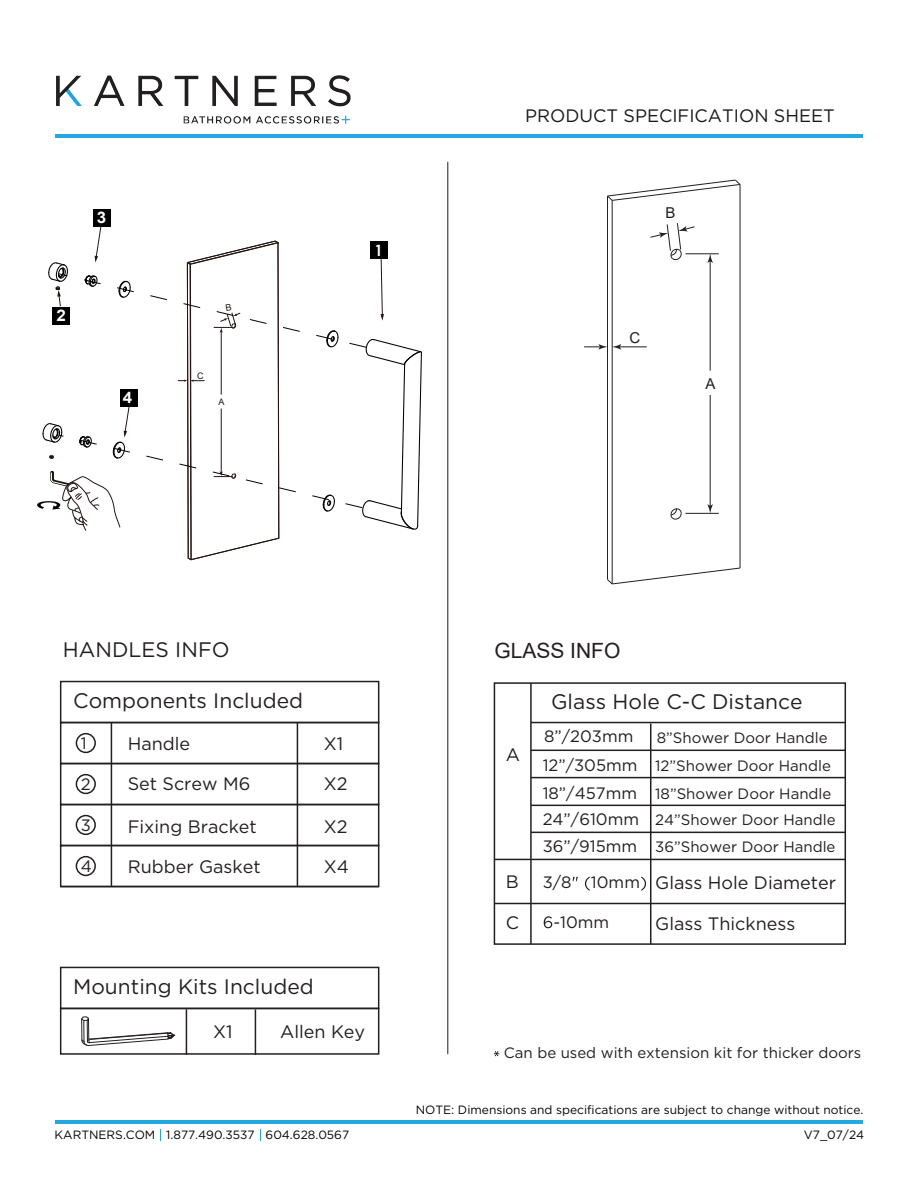
<style>
.page{position:relative;width:918px;height:1188px;background:#fff}
.page>*{position:absolute;margin:0;border:0;box-sizing:border-box;transform-origin:0 0}
.t1{font:21px "Gotham";color:#231f20}
.t2{font:21px "Arial";color:#231f20}
.t3{font:18px "Gotham";color:#231f20}
.t4{font:18px "Gotham";color:#181817}
.t5{font:16.5px/28px "Gotham";color:#231f20}
.t6{font:700 15.9px "Arial";color:#fff;scale:1.07 1}
.t7{font:600 15.9px "Barlow Condensed";color:#fff;scale:1.07 1}
.t8{font:15px/28px "Gotham";color:#231f20}
.t9{font:15px "Gotham";color:#211e1e}
.t10{font:15px "Arial";color:#231f20}
.t11{font:12px "Gotham";color:#030303}
.t12{font:9px "Arial";color:#211613}
.s1{font-size:16.5px}
</style>
<div class="page">
<div style="left:60px;top:681px;width:319px;height:42px;border:2px solid #231f20"></div>
<div style="left:60px;top:722px;width:319px;height:42px;border:2px solid #231f20"></div>
<div style="left:60px;top:763px;width:319px;height:42px;border:2px solid #231f20"></div>
<div style="left:60px;top:804px;width:319px;height:42px;border:2px solid #231f20"></div>
<div style="left:60px;top:845px;width:319px;height:42px;border:2px solid #231f20"></div>
<hr style="left:61px;top:886px;width:318px;height:1px;background:#231f20">
<svg style="left:81px;top:1016px;width:94px;height:30px"></svg>
<hr style="left:297px;top:723px;width:1px;height:163px;background:#231f20">
<hr style="left:111px;top:723px;width:1px;height:163px;background:#231f20">
<div style="left:60px;top:967px;width:319px;height:42px;border:2px solid #231f20"></div>
<div style="left:60px;top:1008px;width:319px;height:47px;border:2px solid #231f20"></div>
<hr style="left:255px;top:1009px;width:1px;height:46px;background:#231f20">
<hr style="left:186px;top:1009px;width:1px;height:46px;background:#231f20">
<div style="left:76px;top:733px;width:20px;height:20px;border:2px solid #231f20;border-radius:50%"></div>
<div style="left:76px;top:774px;width:20px;height:20px;border:2px solid #231f20;border-radius:50%"></div>
<div style="left:76px;top:815px;width:20px;height:20px;border:2px solid #231f20;border-radius:50%"></div>
<div style="left:76px;top:856px;width:20px;height:20px;border:2px solid #231f20;border-radius:50%"></div>
<svg style="left:573px;top:877px;width:17px;height:14px"></svg>
<svg style="left:641px;top:877px;width:5px;height:14px"></svg>
<svg style="left:544px;top:916px;width:8px;height:12px"></svg>
<hr style="left:530px;top:683px;width:2px;height:261px;background:#231f20">
<hr style="left:650px;top:724px;width:1px;height:220px;background:#231f20">
<svg style="left:607px;top:567px;width:134px;height:18px"></svg>
<hr style="left:607px;top:196px;width:1px;height:384px;background:#231f20">
<hr style="left:612px;top:200px;width:1px;height:384px;background:#231f20">
<hr style="left:740px;top:184px;width:1px;height:384px;background:#231f20">
<svg style="left:607px;top:179px;width:134px;height:22px"></svg>
<hr style="left:686px;top:513px;width:33px;height:1px;background:#231f20">
<hr style="left:710px;top:260px;width:1px;height:111px;background:#231f20">
<svg style="left:707px;top:254px;width:6px;height:9px"></svg>
<hr style="left:710px;top:395px;width:1px;height:112px;background:#231f20">
<svg style="left:707px;top:504px;width:6px;height:9px"></svg>
<svg style="left:584px;top:344px;width:63px;height:6px"></svg>
<hr style="left:686px;top:253px;width:33px;height:1px;background:#231f20">
<svg style="left:670px;top:508px;width:12px;height:12px"></svg>
<svg style="left:650px;top:223px;width:45px;height:37px"></svg>
<div style="left:494px;top:682px;width:352px;height:263px;border:2px solid #231f20"></div>
<hr style="left:531px;top:722px;width:315px;height:1px;background:#231f20">
<hr style="left:531px;top:750px;width:315px;height:1px;background:#231f20">
<hr style="left:531px;top:777px;width:315px;height:1px;background:#231f20">
<hr style="left:531px;top:805px;width:315px;height:1px;background:#231f20">
<hr style="left:531px;top:832px;width:315px;height:1px;background:#231f20">
<hr style="left:495px;top:859px;width:351px;height:1px;background:#231f20">
<hr style="left:495px;top:903px;width:351px;height:1px;background:#231f20">
<hr style="left:448px;top:162px;width:1px;height:892px;background:#231f20">
<svg style="left:494px;top:1051px;width:5px;height:5px"></svg>
<div style="left:93px;top:209px;width:17px;height:18px;background:#000"></div>
<hr style="left:56px;top:1120px;width:807px;height:4px;background:#23a8e0">
<hr style="left:55px;top:134px;width:808px;height:4px;background:#23a8e0">
<img style="left:56px;top:76px;width:295px;height:48px">
<svg style="left:37px;top:223px;width:385px;height:338px"></svg>
<p class="t6" style="left:97px;top:206px;width:10px">3</p>
<p class="t6" style="left:56px;top:304px;width:10px">2</p>
<p class="t6" style="left:123px;top:386px;width:10px">4</p>
<p class="t12" style="left:197px;top:370px;width:8px">C</p>
<p class="t12" style="left:219px;top:396px;width:8px">A</p>
<p class="t7" style="left:376px;top:240px;width:6px">1</p>
<p class="t4" style="left:525px;top:105px;width:311px">PRODUCT SPECIFICATION SHEET</p>
<p class="t10" style="left:665px;top:203px;width:12px">B</p>
<p class="t10" style="left:629px;top:328px;width:12px">C</p>
<p class="t10" style="left:706px;top:374px;width:12px">A</p>
<h1 class="t1" style="left:63px;top:638px;width:168px">HANDLES INFO</h1>
<h1 class="t1" style="left:73px;top:689px;width:231px">Components Included</h1>
<p class="t5" style="left:81px;top:729px;width:7px">1</p>
<p class="t5" style="left:81px;top:770px;width:11px">2</p>
<p class="t5" style="left:81px;top:811px;width:12px">3</p>
<p class="t5" style="left:81px;top:852px;width:13px">4</p>
<p class="t3" style="left:128px;top:734px;width:64px">Handle</p>
<p class="t3" style="left:128px;top:774px;width:124px">Set Screw M6</p>
<p class="t3" style="left:128px;top:817px;width:131px">Fixing Bracket</p>
<p class="t3" style="left:128px;top:857px;width:135px">Rubber Gasket</p>
<p class="t3" style="left:324px;top:734px;width:21px">X1</p>
<p class="t3" style="left:324px;top:774px;width:25px">X2</p>
<p class="t3" style="left:324px;top:817px;width:25px">X2</p>
<p class="t3" style="left:324px;top:857px;width:27px">X4</p>
<h1 class="t1" style="left:73px;top:975px;width:242px">Mounting Kits Included</h1>
<p class="t3" style="left:213px;top:1022px;width:21px">X1</p>
<p class="t3" style="left:280px;top:1022px;width:87px">Allen Key</p>
<h1 class="t2" style="left:494px;top:636px;width:128px">GLASS INFO</h1>
<p class="t3" style="left:506px;top:745px;width:16px">A</p>
<p class="t3" style="left:506px;top:872px;width:14px">B</p>
<p class="t3" style="left:506px;top:913px;width:15px">C</p>
<h1 class="t1" style="left:551px;top:690px;width:253px">Glass Hole C-C Distance</h1>
<p class="t5" style="left:543px;top:722px;width:96px">8”/203mm<br>12”/305mm<br>18”/457mm</p>
<p class="t8" style="left:655px;top:723px;width:178px">8”Shower Door Handle<br>12”Shower Door Handle<br>18”Shower Door Handle</p>
<p class="t8" style="left:543px;top:806px;width:294px;line-height:27px"><span class="s1">24”/610mm</span> 24”Shower Door Handle<br><span class="s1">36”/915mm</span> 36”Shower Door Handle</p>
<p class="t3" style="left:543px;top:872px;width:295px"><span class="s1">3/8 10mm</span> Glass Hole Diameter</p>
<p class="t5" style="left:553px;top:908px;width:57px">-10mm</p>
<p class="t3" style="left:655px;top:913px;width:142px">Glass Thickness</p>
<p class="t9" style="left:504px;top:1044px;width:359px">Can be used with extension kit for thicker doors</p>
<p class="t11" style="left:416px;top:1104px;width:449px">NOTE: Dimensions and specifications are subject to change without notice.</p>
<p class="t11" style="left:55px;top:1128px;width:296px">KARTNERS.COM 1.877.490.3537 604.628.0567</p>
<p class="t11" style="left:804px;top:1128px;width:62px">V7_07/24</p>
</div>
